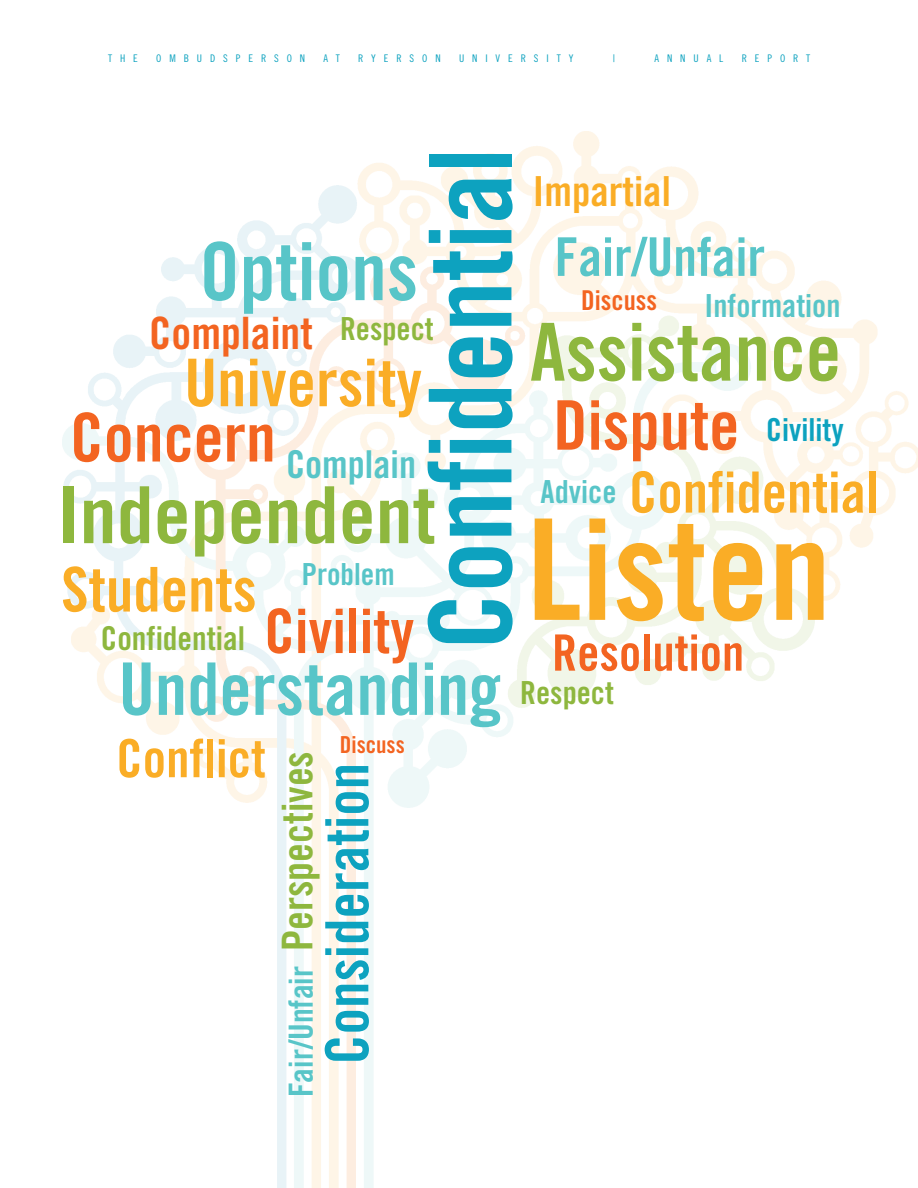
<style>
.page{position:relative;width:918px;height:1188px;background:#fff}
.page>*{position:absolute;margin:0;border:0;box-sizing:border-box;transform-origin:0 0}
.t1{font:140.4px "Trade Gothic Bold Cond Twenty";color:#faad26}
.t2{font:114.6px "Trade Gothic Bold Cond Twenty";color:#0da2bf}
.t3{font:80.4px "Trade Gothic Bold Cond Twenty";color:#58c5c8}
.t4{font:80.1px "Trade Gothic Bold Cond Twenty";color:#8eb73e}
.t5{font:78.75px "Trade Gothic Bold Cond Twenty";color:#8eb73e;scale:1.06 1}
.t6{font:72.6px "Trade Gothic Bold Cond Twenty";color:#58c5c8}
.t7{font:68.4px "Trade Gothic Bold Cond Twenty";color:#f36421}
.t8{font:67.5px "Trade Gothic Bold Cond Twenty";color:#f36421}
.t9{font:65.85px "Trade Gothic Bold Cond Twenty";color:#faad26}
.t10{font:61.8px "Trade Gothic Bold Cond Twenty";color:#faad26}
.t11{font:61.35px "Trade Gothic Bold Cond Twenty";color:#f36421}
.t12{font:59.7px "Trade Gothic Bold Cond Twenty";color:#0da2bf}
.t13{font:56.85px "Trade Gothic Bold Cond Twenty";color:#faad26}
.t14{font:53.4px "Trade Gothic Bold Cond Twenty";color:#58c5c8}
.t15{font:52.8px "Trade Gothic Bold Cond Twenty";color:#faad26}
.t16{font:50.1px "Trade Gothic Bold Cond Twenty";color:#f36421}
.t17{font:44.55px "Trade Gothic Bold Cond Twenty";color:#f36421}
.t18{font:42.45px "Trade Gothic Bold Cond Twenty";color:#8eb73e}
.t19{font:41.4px "Trade Gothic Bold Cond Twenty";color:#faad26}
.t20{font:38.4px "Trade Gothic Bold Cond Twenty";color:#58c5c8}
.t21{font:33.3px "Trade Gothic Bold Cond Twenty";color:#58c5c8}
.t22{font:32.85px "Trade Gothic Bold Cond Twenty";color:#8eb73e}
.t23{font:31.8px "Trade Gothic Bold Cond Twenty";color:#58c5c8}
.t24{font:31.8px "Trade Gothic Bold Cond Twenty";color:#8eb73e}
.t25{font:31.65px "Trade Gothic Bold Cond Twenty";color:#0da2bf}
.t26{font:30.45px "Trade Gothic Bold Cond Twenty";color:#58c5c8}
.t27{font:27.3px "Trade Gothic Bold Cond Twenty";color:#f36421}
.t28{font:23.4px "Trade Gothic Bold Cond Twenty";color:#f36421}
.t29{font:10.5px "Trade Gothic Cond Eighteen";letter-spacing:.755em;color:#0da2bf}
</style>
<div class="page">
<img style="left:62px;top:132px;width:856px;height:1056px">
<p class="t29" style="left:108px;top:54px;width:31px">THE</p>
<p class="t29" style="left:156px;top:54px;width:150px">OMBUDSPERSON</p>
<p class="t29" style="left:324px;top:54px;width:18px">A T</p>
<p class="t29" style="left:358px;top:54px;width:84px">RYERSON</p>
<p class="t29" style="left:459px;top:54px;width:116px">UNIVERSITY</p>
<p class="t29" style="left:613px;top:54px;width:4px">|</p>
<p class="t29" style="left:655px;top:54px;width:70px">ANNUAL</p>
<p class="t29" style="left:742px;top:54px;width:70px">REPORT</p>
<h2 class="t2" style="left:429px;top:650px;width:504px;rotate:-90deg">Confidential</h2>
<h3 class="t19" style="left:533px;top:176px;width:139px">Impartial</h3>
<h3 class="t14" style="left:555px;top:237px;width:212px">Fair/Unfair</h3>
<h3 class="t3" style="left:200px;top:242px;width:220px">Options</h3>
<h3 class="t27" style="left:581px;top:290px;width:77px">Discuss</h3>
<h3 class="t23" style="left:705px;top:294px;width:137px">Information</h3>
<h3 class="t17" style="left:149px;top:317px;width:165px">Complaint</h3>
<h3 class="t24" style="left:340px;top:318px;width:95px">Respect</h3>
<h3 class="t4" style="left:530px;top:323px;width:313px">Assistance</h3>
<h3 class="t9" style="left:184px;top:359px;width:239px">University</h3>
<h3 class="t7" style="left:553px;top:400px;width:188px">Dispute</h3>
<h3 class="t8" style="left:70px;top:413px;width:207px">Concern</h3>
<h3 class="t25" style="left:766px;top:419px;width:79px">Civility</h3>
<h3 class="t20" style="left:286px;top:450px;width:132px">Complain</h3>
<h3 class="t13" style="left:629px;top:472px;width:251px">Confidential</h3>
<h3 class="t5" style="left:56px;top:486px;width:359px">Independent</h3>
<h3 class="t23" style="left:541px;top:480px;width:77px">Advice</h3>
<h1 class="t1" style="left:527px;top:518px;width:305px">Listen</h1>
<h3 class="t26" style="left:302px;top:563px;width:94px">Problem</h3>
<h3 class="t10" style="left:61px;top:567px;width:197px">Students</h3>
<h3 class="t11" style="left:264px;top:609px;width:152px">Civility</h3>
<h3 class="t22" style="left:101px;top:627px;width:146px">Confidential</h3>
<h3 class="t16" style="left:552px;top:634px;width:194px">Resolution</h3>
<h3 class="t6" style="left:119px;top:662px;width:384px">Understanding</h3>
<h3 class="t24" style="left:520px;top:681px;width:95px">Respect</h3>
<h3 class="t15" style="left:116px;top:739px;width:151px">Conflict</h3>
<h3 class="t28" style="left:340px;top:736px;width:67px">Discuss</h3>
<h3 class="t18" style="left:282px;top:951px;width:202px;rotate:-90deg">Perspectives</h3>
<h3 class="t12" style="left:325px;top:1064px;width:303px;rotate:-90deg">Consideration</h3>
<h3 class="t21" style="left:289px;top:1097px;width:133px;rotate:-90deg">Fair/Unfair</h3>
</div>
